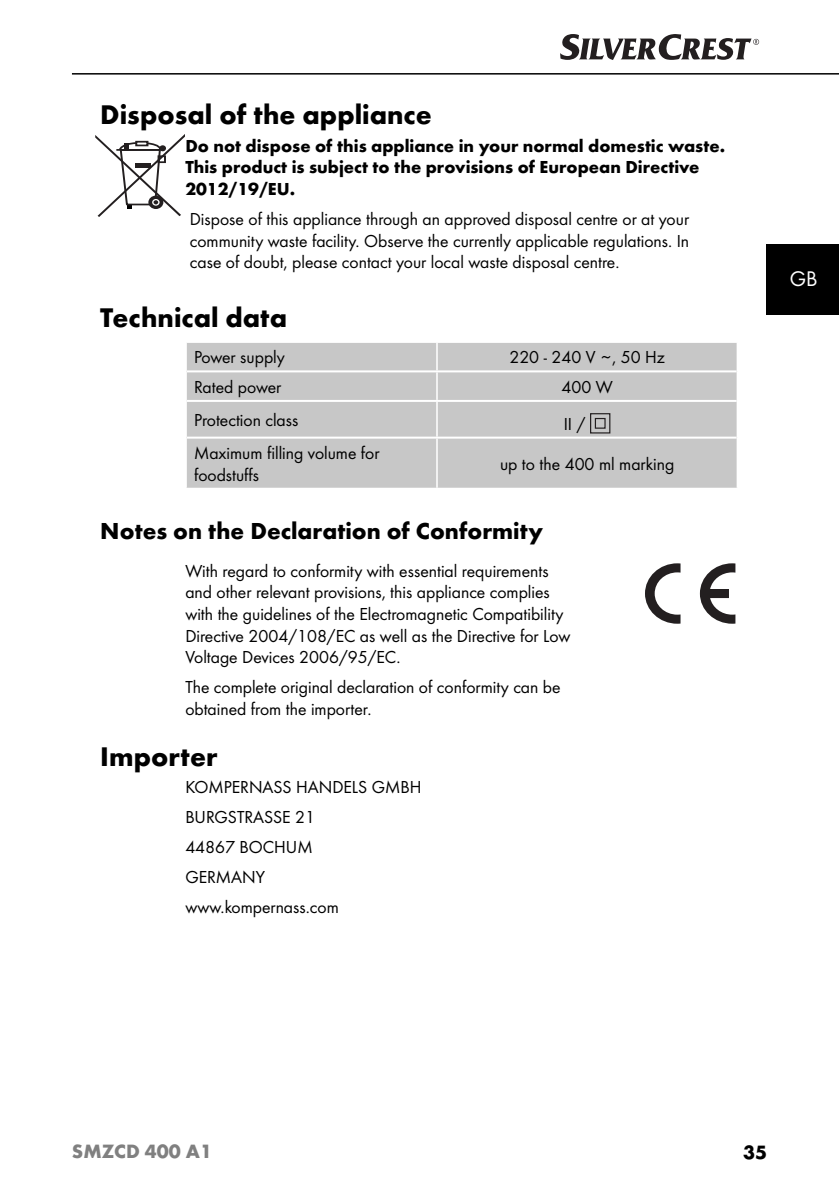
<style>
.page{position:relative;width:839px;height:1191px;background:#fff}
.page>*{position:absolute;margin:0;border:0;box-sizing:border-box;transform-origin:0 0}
.t1{font:700 28px "Futura";color:#000}
.t2{font:700 24px "Futura";color:#000}
.t3{font:22px "Futura Boo";color:#fff}
.t4{font:700 20px "Futura";color:#808080}
.t5{font:700 20px "Futura";color:#000}
.t6{font:18px/21.6px "Futura Boo";color:#000}
.t7{font:700 18px/21.6px "Futura";color:#000}
</style>
<div class="page">
<hr style="left:72px;top:73px;width:767px;height:2px;background:#000">
<svg style="left:560px;top:34px;width:199px;height:26px"></svg>
<div style="left:767px;top:244px;width:72px;height:71px;background:#000"></div>
<div style="left:187px;top:343px;width:550px;height:145px;background:#c7c7c7"></div>
<hr style="left:436px;top:343px;width:2px;height:27px;background:#fff">
<hr style="left:187px;top:370px;width:250px;height:2px;background:#fff">
<hr style="left:436px;top:372px;width:2px;height:28px;background:#fff">
<hr style="left:437px;top:370px;width:300px;height:2px;background:#fff">
<hr style="left:187px;top:400px;width:250px;height:2px;background:#fff">
<hr style="left:436px;top:402px;width:2px;height:35px;background:#fff">
<hr style="left:437px;top:400px;width:300px;height:2px;background:#fff">
<hr style="left:187px;top:437px;width:250px;height:2px;background:#fff">
<hr style="left:436px;top:439px;width:2px;height:49px;background:#fff">
<hr style="left:437px;top:437px;width:300px;height:2px;background:#fff">
<div style="left:590px;top:413px;width:20px;height:20px;border:1px solid #231f20"></div>
<div style="left:595px;top:418px;width:11px;height:11px;border:1px solid #231f20"></div>
<svg style="left:645px;top:563px;width:35px;height:61px"></svg>
<svg style="left:700px;top:563px;width:35px;height:61px"></svg>
<svg style="left:95px;top:134px;width:90px;height:83px"></svg>
<h1 class="t1" style="left:100px;top:103px;width:333px">Disposal of the appliance</h1>
<p class="t7" style="left:185px;top:136px;width:542px">Do not dispose of this appliance in your normal domestic waste.<br>This product is subject to the provisions of European Directive<br>2012/19/EU.</p>
<p class="t6" style="left:190px;top:209px;width:501px;text-align:justify">Dispose of this appliance through an approved disposal centre or at your community waste facility. Observe the currently applicable regulations. In case of doubt, please contact your local waste disposal centre.</p>
<h1 class="t1" style="left:100px;top:306px;width:188px">Technical data</h1>
<p class="t6" style="left:194px;top:348px;width:92px">Power supply</p>
<p class="t6" style="left:509px;top:348px;width:157px">220 - 240 V ~, 50 Hz</p>
<p class="t6" style="left:194px;top:377px;width:89px">Rated power</p>
<p class="t6" style="left:561px;top:377px;width:53px">400 W</p>
<p class="t6" style="left:194px;top:411px;width:106px">Protection class</p>
<p class="t6" style="left:564px;top:414px;width:23px">II /</p>
<p class="t6" style="left:194px;top:444px;width:187px">Maximum filling volume for foodstuffs</p>
<p class="t6" style="left:500px;top:454px;width:176px">up to the 400 ml marking</p>
<h2 class="t2" style="left:100px;top:521px;width:444px">Notes on the Declaration of Conformity</h2>
<p class="t6" style="left:185px;top:561px;width:387px">With regard to conformity with essential requirements and other relevant provisions, this appliance complies with the guidelines of the Electromagnetic Compatibility Directive 2004/108/EC as well as the Directive for Low Voltage Devices 2006/95/EC.</p>
<p class="t6" style="left:185px;top:678px;width:377px">The complete original declaration of conformity can be obtained from the importer.</p>
<h1 class="t1" style="left:100px;top:745px;width:119px">Importer</h1>
<p class="t6" style="left:185px;top:773px;width:238px;line-height:30px">KOMPERNASS HANDELS GMBH<br>BURGSTRASSE 21<br>44867 BOCHUM<br>GERMANY www.kompernass.com</p>
<p class="t3" style="left:790px;top:270px;width:29px">GB</p>
<p class="t4" style="left:72px;top:1143px;width:142px">SMZCD 400 A1</p>
<p class="t5" style="left:743px;top:1144px;width:25px">35</p>
</div>
